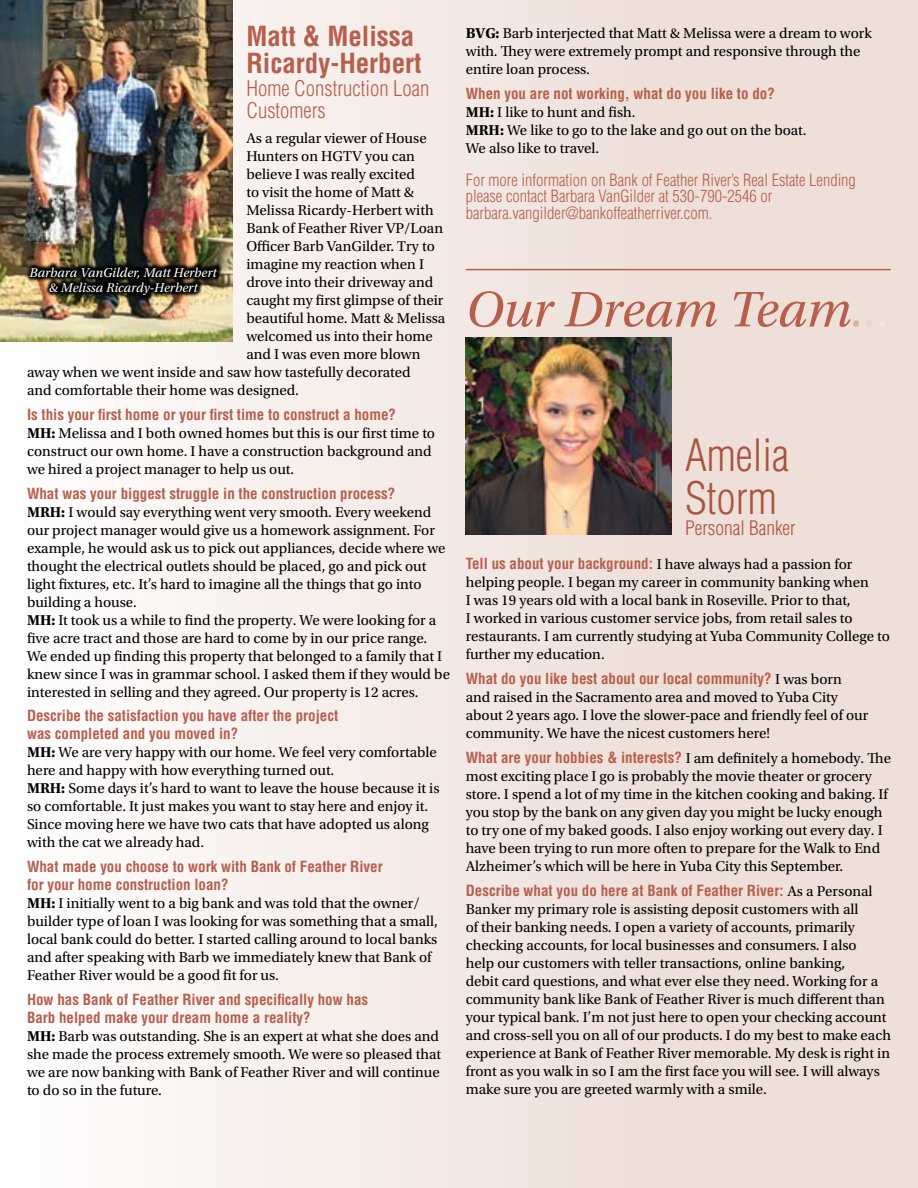
<style>
.page{position:relative;width:918px;height:1188px;background:#fff}
.page>*{position:absolute;margin:0;border:0;box-sizing:border-box;transform-origin:0 0}
.t1{font:italic 52.5px "Utopia Std";color:#b65f4d}
.t2{font:300 condensed 43.5px/43.5px "Helvetica LT Std";color:#b65f4d}
.t3{font:700 condensed 27px/27px "Helvetica LT Std";color:#b65f4d}
.t4{font:300 condensed 21px/22.5px "Helvetica LT Std";color:#b65f4d}
.t5{font:300 condensed 19.5px "Helvetica LT Std";color:#b65f4d}
.t6{font:300 condensed 16.5px/16.5px "Helvetica LT Std";color:#b65f4d}
.t7{font:15px/18px "Utopia Std";color:#000}
.t8{font:700 condensed 15px/18px "Helvetica LT Std";color:#b65f4d}
.t9{font:italic 13.5px/15px "Utopia Std";color:#fff;text-align:center}
.s1{font-weight:700}
.s2{color:#dbb3a4}
.s3{color:#ead4cb}
.s4{color:#f2e7e1}
.s5{font-family:"Utopia Std";font-weight:400;font-stretch:normal;color:#000}
</style>
<div class="page">
<div style="left:1px;top:0;width:917px;height:1188px;background:linear-gradient(to right,#fdfcfc,#ead8d0)"></div>
<img style="left:0;top:0;width:233px;height:342px">
<img style="left:466px;top:338px;width:206px;height:197px">
<img style="left:26px;top:262px;width:196px;height:38px">
<hr style="left:466px;top:269px;width:424px;height:1px;background:#b65f4d">
<h3 class="t3" style="left:246px;top:23px;width:177px">Matt &amp; Melissa<br>Ricardy-Herbert</h3>
<h3 class="t4" style="left:246px;top:77px;width:185px">Home Construction Loan<br>Customers</h3>
<p class="t7" style="left:246px;top:130px;width:182px">As a regular viewer of House</p>
<p class="t7" style="left:246px;top:148px;width:170px">Hunters on HGTV you can</p>
<p class="t7" style="left:246px;top:166px;width:170px">believe I was really excited</p>
<p class="t7" style="left:246px;top:184px;width:169px">to visit the home of Matt &amp;</p>
<p class="t7" style="left:246px;top:202px;width:189px">Melissa Ricardy-Herbert with</p>
<p class="t7" style="left:246px;top:220px;width:198px">Bank of Feather River VP/Loan</p>
<p class="t7" style="left:246px;top:238px;width:190px">Officer Barb VanGilder. Try to</p>
<p class="t7" style="left:246px;top:256px;width:179px">imagine my reaction when I</p>
<p class="t7" style="left:246px;top:274px;width:188px">drove into their driveway and</p>
<p class="t7" style="left:246px;top:292px;width:198px">caught my first glimpse of their</p>
<p class="t7" style="left:246px;top:310px;width:201px">beautiful home. Matt &amp; Melissa</p>
<p class="t7" style="left:246px;top:328px;width:188px">welcomed us into their home</p>
<p class="t7" style="left:246px;top:346px;width:176px">and I was even more blown</p>
<p class="t7" style="left:27px;top:364px;width:385px">away when we went inside and saw how tastefully decorated</p>
<p class="t7" style="left:27px;top:382px;width:274px">and comfortable their home was designed.</p>
<p class="t8" style="left:27px;top:405px;width:371px">Is this your first home or your first time to construct a home?</p>
<p class="t7" style="left:27px;top:424px;width:410px"><span class="s1">MH:</span> Melissa and I both owned homes but this is our first time to construct our own home. I have a construction background and we hired a project manager to help us out.</p>
<p class="t8" style="left:27px;top:484px;width:370px">What was your biggest struggle in the construction process?</p>
<p class="t7" style="left:27px;top:503px;width:425px"><span class="s1">MRH:</span> I would say everything went very smooth. Every weekend our project manager would give us a homework assignment. For example, he would ask us to pick out appliances, decide where we thought the electrical outlets should be placed, go and pick out light fixtures, etc. It’s hard to imagine all the things that go into building a house.<br><span class="s1">MH:</span> It took us a while to find the property. We were looking for a five acre tract and those are hard to come by in our price range.<br>We ended up finding this property that belonged to a family that I knew since I was in grammar school. I asked them if they would be interested in selling and they agreed. Our property is 12 acres.</p>
<p class="t8" style="left:27px;top:707px;width:313px">Describe the satisfaction you have after the project was completed and you moved in?</p>
<p class="t7" style="left:27px;top:744px;width:414px"><span class="s1">MH:</span> We are very happy with our home. We feel very comfortable here and happy with how everything turned out.<br><span class="s1">MRH:</span> Some days it’s hard to want to leave the house because it is so comfortable. It just makes you want to stay here and enjoy it.<br>Since moving here we have two cats that have adopted us along with the cat we already had.</p>
<p class="t8" style="left:27px;top:858px;width:357px">What made you choose to work with Bank of Feather River for your home construction loan?</p>
<p class="t7" style="left:27px;top:895px;width:413px"><span class="s1">MH:</span> I initially went to a big bank and was told that the owner/ builder type of loan I was looking for was something that a small, local bank could do better. I started calling around to local banks and after speaking with Barb we immediately knew that Bank of Feather River would be a good fit for us.</p>
<p class="t8" style="left:27px;top:990px;width:343px">How has Bank of Feather River and specifically how has<br>Barb helped make your dream home a reality?</p>
<p class="t7" style="left:27px;top:1027px;width:416px"><span class="s1">MH:</span> Barb was outstanding. She is an expert at what she does and she made the process extremely smooth. We were so pleased that we are now banking with Bank of Feather River and will continue to do so in the future.</p>
<p class="t9" style="left:30px;top:265px;width:189px">Barbara VanGilder, Matt Herbert &amp; Melissa Ricardy-Herbert</p>
<p class="t7" style="left:466px;top:24px;width:408px"><span class="s1">BVG:</span> Barb interjected that Matt &amp; Melissa were a dream to work with. They were extremely prompt and responsive through the entire loan process.</p>
<p class="t8" style="left:466px;top:84px;width:311px">When you are not working, what do you like to do?</p>
<p class="t7" style="left:466px;top:103px;width:342px"><span class="s1">MH:</span> I like to hunt and fish.<br><span class="s1">MRH:</span> We like to go to the lake and go out on the boat.<br>We also like to travel.</p>
<p class="t6" style="left:466px;top:171px;width:392px">For more information on Bank of Feather River’s Real Estate Lending please contact Barbara VanGilder at 530-790-2546 or barbara.vangilder@bankoffeatherriver.com.</p>
<h1 class="t1" style="left:466px;top:281px;width:426px">Our Dream Team<span class="s2">.</span><span class="s3">.</span><span class="s4">.</span></h1>
<h2 class="t2" style="left:685px;top:433px;width:105px">Amelia<br>Storm</h2>
<h3 class="t5" style="left:685px;top:516px;width:112px">Personal Banker</h3>
<p class="t8" style="left:466px;top:555px;width:388px">Tell us about your background: <span class="s5">I have always had a passion for</span></p>
<p class="t7" style="left:466px;top:574px;width:426px">helping people. I began my career in community banking when<br>I was 19 years old with a local bank in Roseville. Prior to that,<br>I worked in various customer service jobs, from retail sales to restaurants. I am currently studying at Yuba Community College to further my education.</p>
<p class="t8" style="left:466px;top:669px;width:378px">What do you like best about our local community? <span class="s5">I was born</span></p>
<p class="t7" style="left:466px;top:688px;width:404px">and raised in the Sacramento area and moved to Yuba City about 2 years ago. I love the slower-pace and friendly feel of our community. We have the nicest customers here!</p>
<p class="t8" style="left:466px;top:748px;width:427px">What are your hobbies &amp; interests? <span class="s5">I am definitely a homebody. The</span></p>
<p class="t7" style="left:466px;top:767px;width:424px">most exciting place I go is probably the movie theater or grocery store. I spend a lot of my time in the kitchen cooking and baking. If you stop by the bank on any given day you might be lucky enough to try one of my baked goods. I also enjoy working out every day. I have been trying to run more often to prepare for the Walk to End Alzheimer’s which will be here in Yuba City this September.</p>
<p class="t8" style="left:466px;top:881px;width:408px">Describe what you do here at Bank of Feather River: <span class="s5">As a Personal</span></p>
<p class="t7" style="left:466px;top:900px;width:427px">Banker my primary role is assisting deposit customers with all<br>of their banking needs. I open a variety of accounts, primarily checking accounts, for local businesses and consumers. I also<br>help our customers with teller transactions, online banking,<br>debit card questions, and what ever else they need. Working for a community bank like Bank of Feather River is much different than your typical bank. I’m not just here to open your checking account and cross-sell you on all of our products. I do my best to make each experience at Bank of Feather River memorable. My desk is right in front as you walk in so I am the first face you will see. I will always make sure you are greeted warmly with a smile.</p>
</div>
